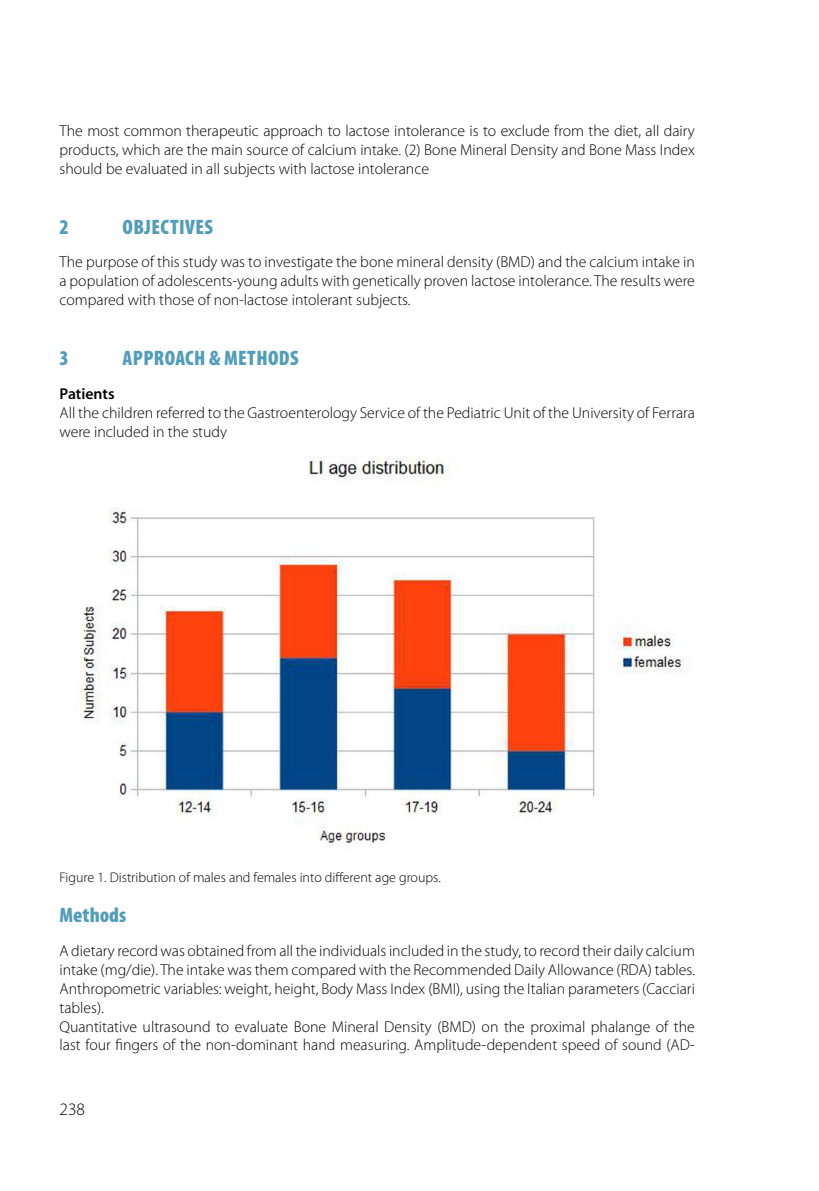
<style>
.page{position:relative;width:819px;height:1191px;background:#fff}
.page>*{position:absolute;margin:0;border:0;box-sizing:border-box;transform-origin:0 0}
.t1{font:900 condensed 21px "Myriad Pro";letter-spacing:.02em;color:#529dba}
.t2{font:900 condensed 21px "Myriad Pro";color:#529dba}
.t3{font:300 17.5px "Myriad Pro";color:#000}
.t4{font:300 15.75px/18.9px "Myriad Pro";color:#000;text-align:justify}
.t5{font:600 15.75px "Myriad Pro";color:#000}
.t6{font:300 14px "Myriad Pro";color:#000}
</style>
<div class="page">
<img style="left:80px;top:456px;width:604px;height:392px">
<p class="t4" style="left:60px;top:121px;width:637px">The most common therapeutic approach to lactose intolerance is to exclude from the diet, all dairy products, which are the main source of calcium intake. (2) Bone Mineral Density and Bone Mass Index should be evaluated in all subjects with lactose intolerance</p>
<h1 class="t1" style="left:60px;top:215px;width:11px">2</h1>
<h1 class="t1" style="left:123px;top:215px;width:92px">OBJECTIVES</h1>
<p class="t4" style="left:60px;top:252px;width:637px">The purpose of this study was to investigate the bone mineral density (BMD) and the calcium intake in a population of adolescents-young adults with genetically proven lactose intolerance. The results were compared with those of non-lactose intolerant subjects.</p>
<h1 class="t1" style="left:60px;top:346px;width:11px">3</h1>
<h1 class="t1" style="left:123px;top:346px;width:177px">APPROACH &amp; METHODS</h1>
<p class="t5" style="left:60px;top:384px;width:57px">Patients</p>
<p class="t4" style="left:60px;top:403px;width:637px">All the children referred to the Gastroenterology Service of the Pediatric Unit of the University of Ferrara were included in the study</p>
<p class="t6" style="left:60px;top:869px;width:382px">Figure 1. Distribution of males and females into different age groups.</p>
<h1 class="t2" style="left:60px;top:903px;width:68px">Methods</h1>
<p class="t4" style="left:60px;top:941px;width:637px;text-align:left">A dietary record was obtained from all the individuals included in the study, to record their daily calcium intake (mg/die). The intake was them compared with the Recommended Daily Allowance (RDA) tables.<br>Anthropometric variables: weight, height, Body Mass Index (BMI), using the Italian parameters (Cacciari tables).<br>Quantitative ultrasound to evaluate Bone Mineral Density (BMD) on the proximal phalange of the last four fingers of the non-dominant hand measuring. Amplitude-dependent speed of sound (AD-</p>
<p class="t3" style="left:60px;top:1098px;width:27px">238</p>
</div>
